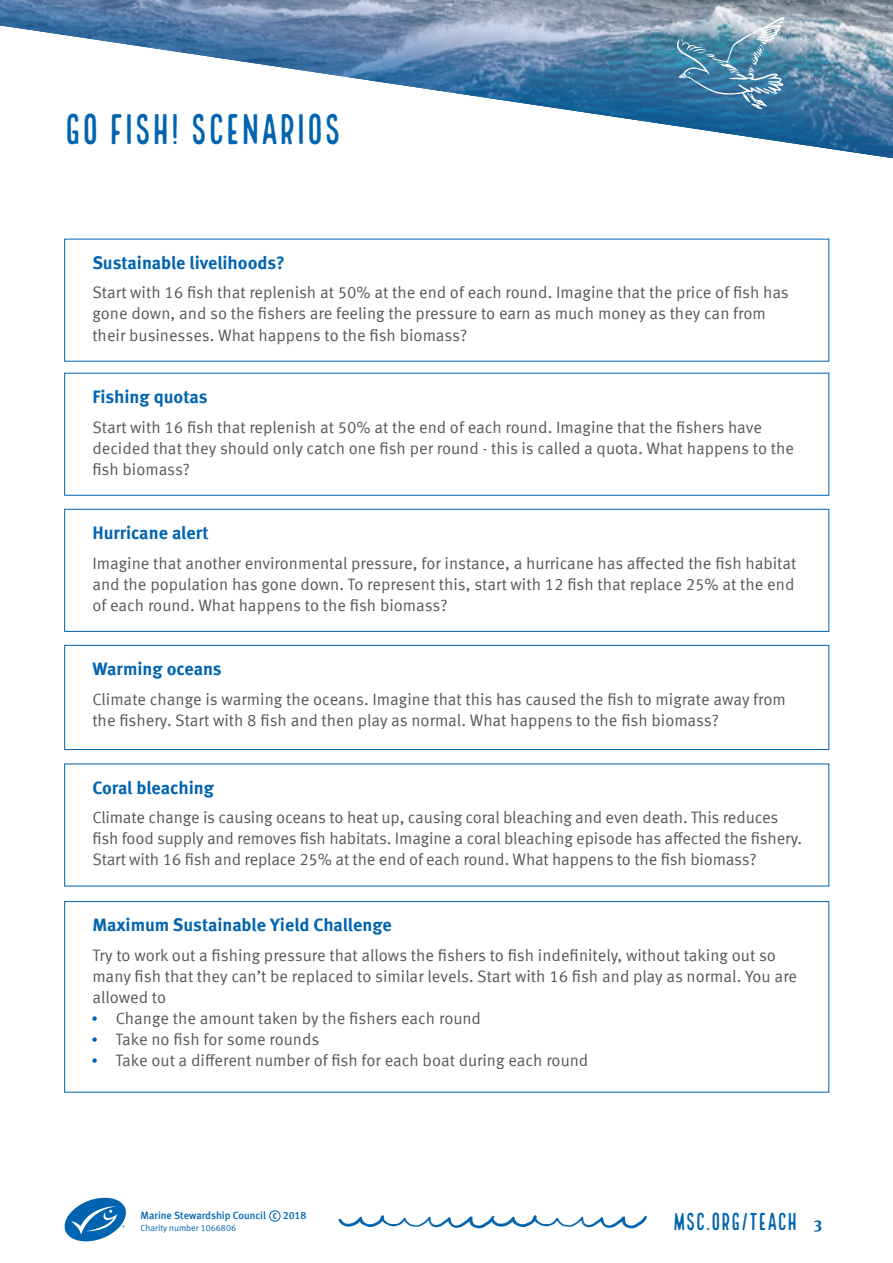
<style>
.page{position:relative;width:893px;height:1263px;background:#fff}
.page>*{position:absolute;margin:0;border:0;box-sizing:border-box;transform-origin:0 0}
.t1{font:42px "Local Brewery Four";letter-spacing:-.005em;color:#0164b0}
.t2{font:24px "Local Brewery Four";letter-spacing:-.01em;color:#0164b0}
.t3{font:700 18px "Meta Offc Pro";color:#0164b0}
.t4{font:16.5px/21px "Meta Offc Pro Norm";letter-spacing:-.005em;color:#57585a}
.t5{font:10.5px "Meta Medium LF";color:#0164b0}
.t6{font:9px "Meta Normal LF";color:#0164b0}
.s1{font-family:"Meta Serif Pro";font-weight:700;font-size:16.5px}
</style>
<div class="page">
<svg style="left:0;top:0;width:893px;height:158px"></svg>
<svg style="left:636px;top:17px;width:182px;height:111px;background:#568aab"></svg>
<svg style="left:338px;top:1215px;width:309px;height:13px"></svg>
<svg style="left:64px;top:1197px;width:62px;height:45px"></svg>
<svg style="left:273px;top:1213px;width:4px;height:6px"></svg>
<div style="left:269px;top:1210px;width:11px;height:11px;border:1px solid #0164b0;border-radius:50%"></div>
<div style="left:64px;top:509px;width:765px;height:123px;background:#fff;border:1px solid #0164b0"></div>
<div style="left:64px;top:901px;width:765px;height:191px;background:#fff;border:1px solid #0164b0"></div>
<svg style="left:92px;top:1016px;width:5px;height:5px"></svg>
<svg style="left:92px;top:1037px;width:5px;height:5px"></svg>
<svg style="left:92px;top:1058px;width:5px;height:5px"></svg>
<div style="left:64px;top:645px;width:765px;height:105px;background:#fff;border:1px solid #0164b0"></div>
<p class="t1" style="left:64px;top:106px;width:279px">GO FISH! SCENARIOS</p>
<p class="t3" style="left:92px;top:249px;width:194px">Sustainable livelihoods?</p>
<p class="t4" style="left:92px;top:281px;width:698px">Start with 16 fish that replenish at 50% at the end of each round. Imagine that the price of fish has gone down, and so the fishers are feeling the pressure to earn as much money as they can from their businesses. What happens to the fish biomass?</p>
<p class="t3" style="left:92px;top:383px;width:117px">Fishing quotas</p>
<p class="t4" style="left:92px;top:415px;width:703px">Start with 16 fish that replenish at 50% at the end of each round. Imagine that the fishers have decided that they should only catch one fish per round - this is called a quota. What happens to the fish biomass?</p>
<p class="t3" style="left:92px;top:519px;width:118px">Hurricane alert</p>
<p class="t4" style="left:92px;top:551px;width:705px">Imagine that another environmental pressure, for instance, a hurricane has affected the fish habitat and the population has gone down. To represent this, start with 12 fish that replace 25% at the end of each round. What happens to the fish biomass?</p>
<p class="t3" style="left:92px;top:655px;width:131px">Warming oceans</p>
<p class="t4" style="left:92px;top:687px;width:695px">Climate change is warming the oceans. Imagine that this has caused the fish to migrate away from the fishery. Start with 8 fish and then play as normal. What happens to the fish biomass?</p>
<p class="t3" style="left:92px;top:773px;width:123px">Coral bleaching</p>
<p class="t4" style="left:92px;top:806px;width:711px">Climate change is causing oceans to heat up, causing coral bleaching and even death. This reduces fish food supply and removes fish habitats. Imagine a coral bleaching episode has affected the fishery.<br>Start with 16 fish and replace 25% at the end of each round. What happens to the fish biomass?</p>
<p class="t3" style="left:92px;top:911px;width:301px">Maximum Sustainable Yield Challenge</p>
<p class="t4" style="left:92px;top:944px;width:706px">Try to work out a fishing pressure that allows the fishers to fish indefinitely, without taking out so many fish that they can’t be replaced to similar levels. Start with 16 fish and play as normal. You are allowed to</p>
<p class="t4" style="left:116px;top:1007px;width:367px">Change the amount taken by the fishers each round</p>
<p class="t4" style="left:115px;top:1028px;width:205px">Take no fish for some rounds</p>
<p class="t4" style="left:115px;top:1049px;width:474px">Take out a different number of fish for each boat during each round</p>
<p class="t5" style="left:141px;top:1210px;width:127px">Marine Stewardship Council</p>
<p class="t5" style="left:283px;top:1210px;width:25px">2018</p>
<p class="t6" style="left:141px;top:1223px;width:97px">Charity number 1066806</p>
<h2 class="t2" style="left:673px;top:1208px;width:151px">MSC.ORG/TEACH <span class="s1">3</span></h2>
</div>
